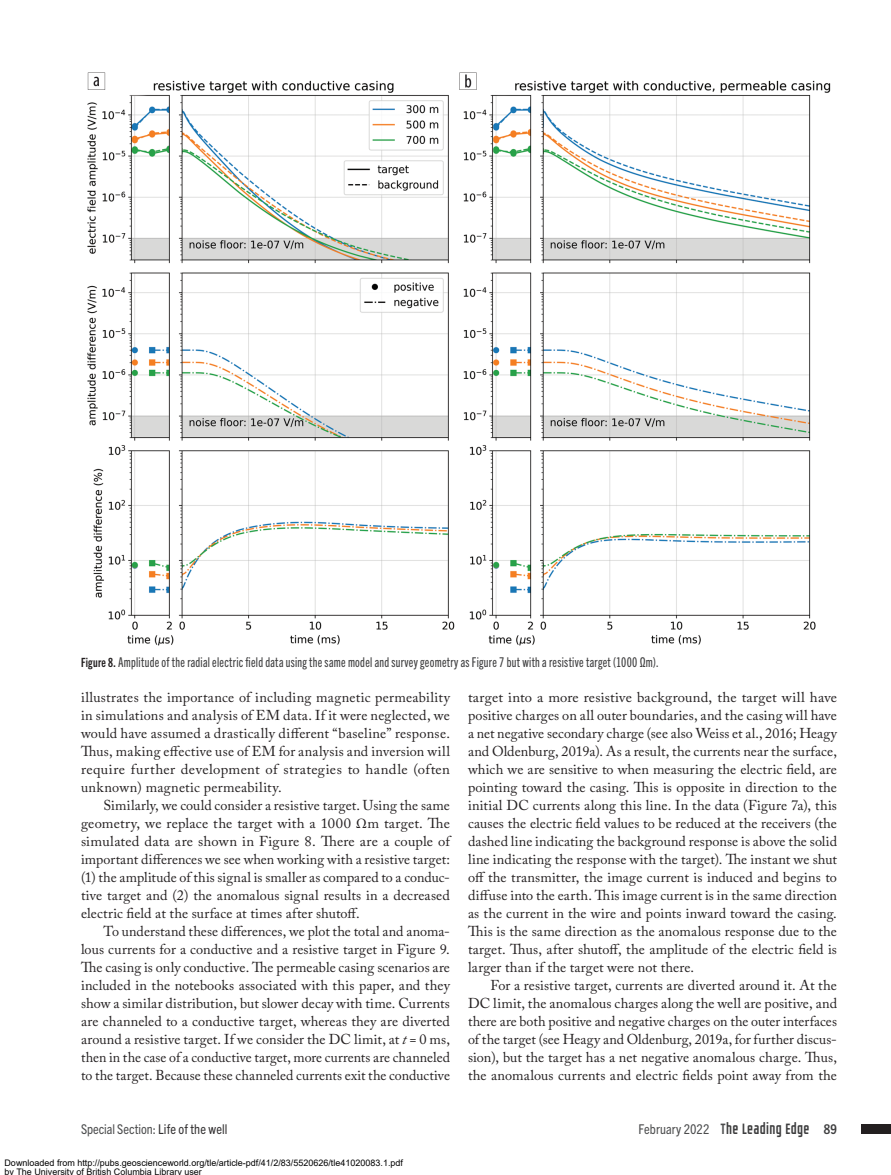
<style>
.page{position:relative;width:891px;height:1175px;background:#fff}
.page>*{position:absolute;margin:0;border:0;box-sizing:border-box;transform-origin:0 0}
.t1{font:15px "GROTESKIA";letter-spacing:.01em;color:#3e3e3f}
.Body{font:14.25px/18px "Adobe Caslon Pro";letter-spacing:.01em;color:#231f20;text-align:justify}
.Caption_-_Trade_Goth{font:13.5px "Trade Gothic Next LT Pro Cm";letter-spacing:.02em;color:#3e3e3f}
.t2{font:condensed 13.5px "Trade Gothic Next LT Pro";color:#4b4c4d}
.t3{font:9px/9px "Arial";color:#000}
.s1{font-family:"Trade Gothic Next LT Pro Bd Cm";font-size:12.75px;color:#231f20}
.s2{font-style:italic}
.s3{color:#312f30}
.s4{font-family:"Trade Gothic Next LT Pro";font-stretch:condensed;font-size:13.5px;color:#4b4c4d}
.s5{color:#4b4c4d}
.s6{font-family:"Trade Gothic Next LT Pro";font-weight:700;font-stretch:condensed;font-size:13.5px}
</style>
<div class="page">
<div style="left:861px;top:1124px;width:30px;height:9px;background:#231f20"></div>
<img style="left:87px;top:72px;width:744px;height:574px">
<p class="Caption_-_Trade_Goth" style="left:81px;top:652px;width:579px"><span class="s1">Figure 8.</span> Amplitude of the radial electric field data using the same model and survey geometry as Figure 7 but with a resistive target (1000 Ωm).</p>
<p class="Body" style="left:81px;top:688px;width:371px">illustrates the importance of including magnetic permeability in simulations and analysis of EM data. If it were neglected, we would have assumed a drastically different “baseline” response.<br>Thus, making effective use of EM for analysis and inversion will require further development of strategies to handle (often unknown) magnetic permeability.</p>
<p class="Body" style="left:81px;top:796px;width:371px;text-indent:22px">Similarly, we could consider a resistive target. Using the same geometry, we replace the target with a 1000 Ωm target. The simulated data are shown in Figure 8. There are a couple of important differences we see when working with a resistive target: (1) the amplitude of this signal is smaller as compared to a conduc&shy;tive target and (2) the anomalous signal results in a decreased electric field at the surface at times after shutoff.</p>
<p class="Body" style="left:81px;top:922px;width:371px;text-indent:22px">To understand these differences, we plot the total and anoma&shy;lous currents for a conductive and a resistive target in Figure 9.<br>The casing is only conductive. The permeable casing scenarios are included in the notebooks associated with this paper, and they show a similar distribution, but slower decay with time. Currents are channeled to a conductive target, whereas they are diverted around a resistive target. If we consider the DC limit, at <span class="s2">t</span> = 0 ms, then in the case of a conductive target, more currents are channeled to the target. Because these channeled currents exit the conductive</p>
<p class="Body" style="left:468px;top:688px;width:371px">target into a more resistive background, the target will have positive charges on all outer boundaries, and the casing will have a net negative secondary charge (see also Weiss et al., 2016; Heagy and Oldenburg, 2019a). As a result, the currents near the surface, which we are sensitive to when measuring the electric field, are pointing toward the casing. This is opposite in direction to the initial DC currents along this line. In the data (Figure 7a), this causes the electric field values to be reduced at the receivers (the dashed line indicating the background response is above the solid line indicating the response with the target). The instant we shut off the transmitter, the image current is induced and begins to diffuse into the earth. This image current is in the same direction as the current in the wire and points inward toward the casing.<br>This is the same direction as the anomalous response due to the target. Thus, after shutoff, the amplitude of the electric field is larger than if the target were not there.</p>
<p class="Body" style="left:468px;top:976px;width:371px;text-indent:22px">For a resistive target, currents are diverted around it. At the DC limit, the anomalous charges along the well are positive, and there are both positive and negative charges on the outer interfaces of the target (see Heagy and Oldenburg, 2019a, for further discus&shy;sion), but the target has a net negative anomalous charge. Thus, the anomalous currents and electric fields point away from the</p>
<p class="t2" style="left:81px;top:1119px;width:148px">Special Section: <span class="s3">Life of the well</span></p>
<p class="t1" style="left:638px;top:1120px;width:200px"><span class="s4">February 2022</span> <span class="s5">T</span>he Leading Edge <span class="s6">89</span></p>
<p class="t3" style="left:4px;top:1159px;width:400px">Downloaded from http://pubs.geoscienceworld.org/tle/article-pdf/41/2/83/5520626/tle41020083.1.pdf by The University of British Columbia Library user</p>
</div>
